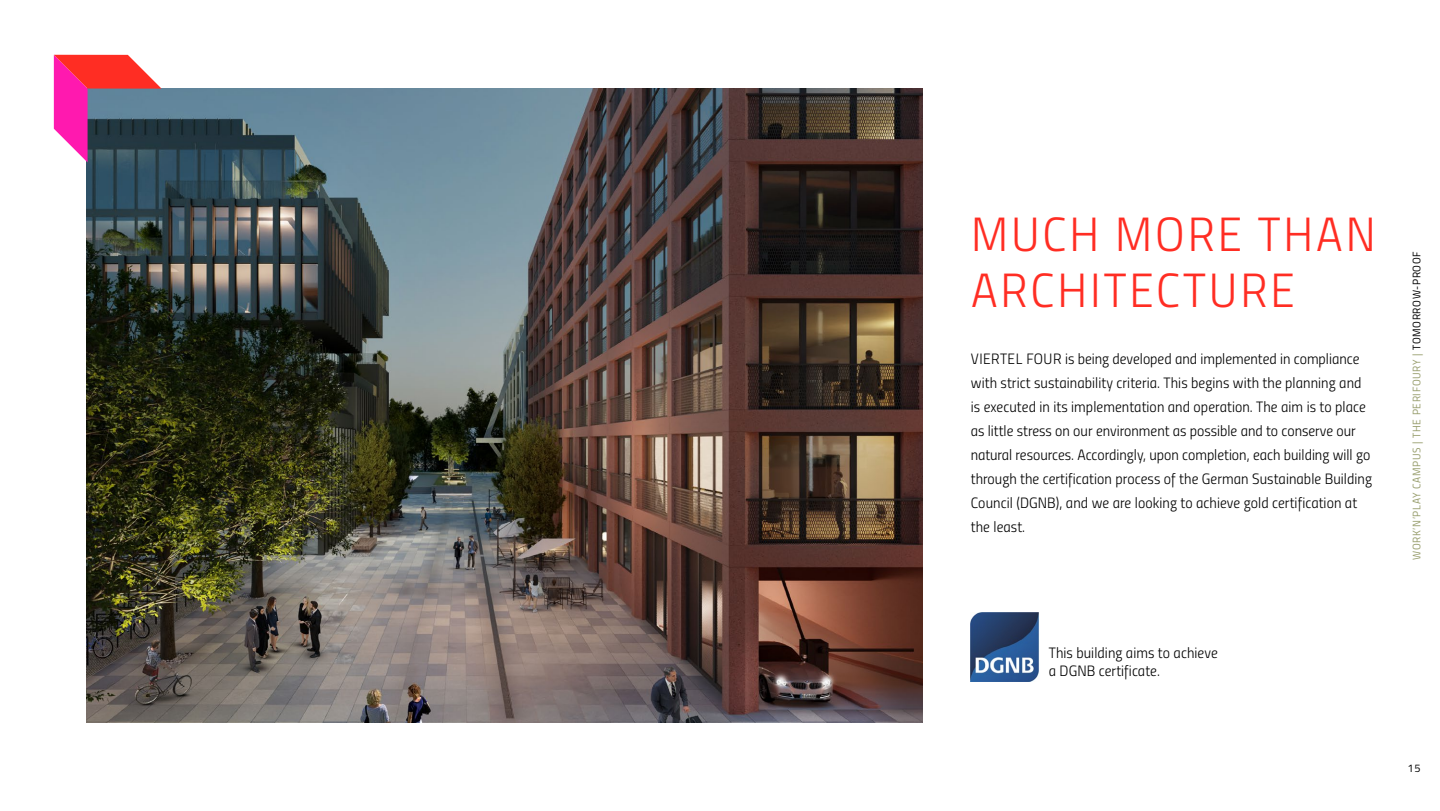
<style>
.page{position:relative;width:1440px;height:811px;background:#fff}
.page>*{position:absolute;margin:0;border:0;box-sizing:border-box;transform-origin:0 0}
.t1{font:48px/56px "Titillium Light Upright";letter-spacing:.06em;color:#ff2d23}
.t2{font:15px/24px "Titillium Light Upright";letter-spacing:.005em;color:#000}
.t3{font:11px "Titillium Regular Upright";letter-spacing:.06em;color:#989e6d}
.t4{font:11px "Titillium Regular Upright";color:#000}
.s1{color:#000}
</style>
<div class="page">
<img style="left:87px;top:88px;width:836px;height:633px">
<img style="left:971px;top:612px;width:68px;height:68px">
<svg style="left:54px;top:55px;width:108px;height:107px;background:#a55378"></svg>
<h1 class="t1" style="left:971px;top:203px;width:406px">MUCH MORE THAN<br>ARCHITECTURE</h1>
<p class="t2" style="left:971px;top:346px;width:403px">VIERTEL FOUR is being developed and implemented in compliance with strict sustainability criteria. This begins with the planning and is executed in its implementation and operation. The aim is to place as little stress on our environment as possible and to conserve our natural resources. Accordingly, upon completion, each building will go through the certification process of the German Sustainable Building Council (DGNB), and we are looking to achieve gold certification at the least.</p>
<p class="t2" style="left:1049px;top:643px;width:170px;line-height:18px">This building aims to achieve a DGNB certificate.</p>
<p class="t3" style="left:1409px;top:560px;width:310px;rotate:-90deg">WORK’N’PLAY CAMPUS | THE PERIFOURY | <span class="s1">TOMORROW-PROOF</span></p>
<p class="t4" style="left:1408px;top:759px;width:14px">15</p>
</div>
